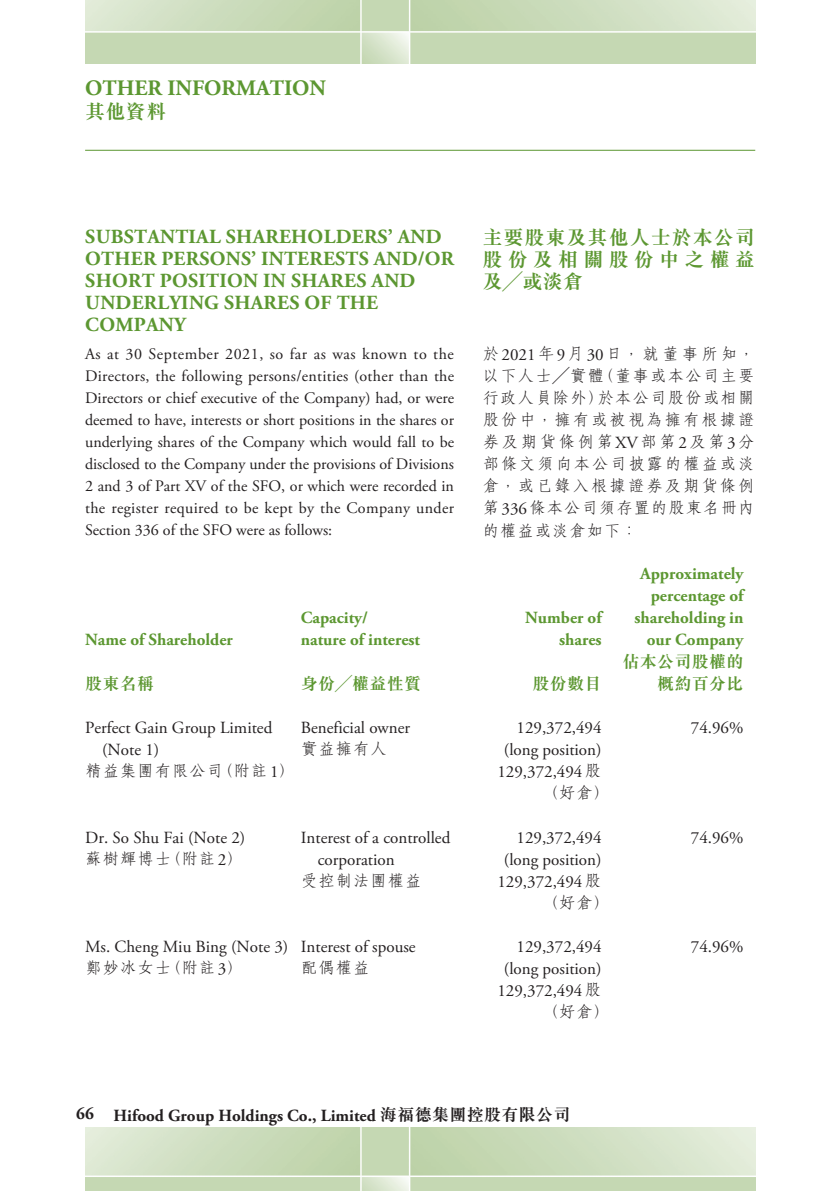
<style>
.page{position:relative;width:840px;height:1191px;background:#fff}
.page>*{position:absolute;margin:0;border:0;box-sizing:border-box;transform-origin:0 0}
._00_txt_E{font:700 22px "Adobe Garamond Pro";color:#5c9731}
._01_H1_E{font:700 20px/22px "Adobe Garamond Pro";letter-spacing:.015em;color:#5c9731}
._001_H1_C{font:700 20px/22px "M Sung HK";letter-spacing:.05em;color:#5c9731;text-align:justify}
._00_txt_E-2{font:700 20px "M Sung HK";color:#5c9731}
._50_Table_txt{font:17px/22px "Adobe Garamond Pro";color:#231f20}
._000_txt_C{font:300 17px/22px "C Fang Song HK";letter-spacing:.07em;color:#231f20;text-align:justify}
._50_Table_txt-2{font:700 17px "Adobe Garamond Pro";color:#5c9731}
._50_Table_txt-3{font:300 17px "C Fang Song HK";letter-spacing:.02em;color:#231f20}
.t1{font:700 17px "Adobe Garamond Pro";color:#231f20}
._50_Table_txt-4{font:700 17px "M Sung HK";letter-spacing:.02em;color:#5c9731}
._06_Notes_E{font:16px/22px "Adobe Garamond Pro";color:#231f20;text-align:justify}
.s1{font-family:"Adobe Garamond Pro";font-weight:400}
.s2{font-family:"C Fang Song HK";font-weight:300}
.s3{font-family:"M Sung HK"}
</style>
<div class="page">
<img style="left:85px;top:1127px;width:669px;height:64px">
<hr style="left:85px;top:150px;width:669px;height:1px;background:#5c9731">
<p class="_00_txt_E" style="left:85px;top:75px;width:242px">OTHER INFORMATION</p>
<p class="_00_txt_E-2" style="left:85px;top:101px;width:83px">其他資料</p>
<p class="_01_H1_E" style="left:85px;top:226px;width:370px">SUBSTANTIAL SHAREHOLDERS’ AND<br>OTHER PERSONS’ INTERESTS AND/OR<br>SHORT POSITION IN SHARES AND<br>UNDERLYING SHARES OF THE<br>COMPANY</p>
<p class="_06_Notes_E" style="left:85px;top:344px;width:370px">As at 30 September 2021, so far as was known to the Directors, the following persons/entities (other than the Directors or chief executive of the Company) had, or were deemed to have, interests or short positions in the shares or underlying shares of the Company which would fall to be disclosed to the Company under the provisions of Divisions 2 and 3 of Part XV of the SFO, or which were recorded in the register required to be kept by the Company under Section 336 of the SFO were as follows:</p>
<p class="_50_Table_txt-2" style="left:85px;top:630px;width:149px">Name of Shareholder</p>
<p class="_50_Table_txt-2" style="left:300px;top:608px;width:69px">Capacity/</p>
<p class="_50_Table_txt-2" style="left:300px;top:630px;width:121px">nature of interest</p>
<p class="_001_H1_C" style="left:482px;top:226px;width:274px">主要股東及其他人士於本公司股份及相關股份中之權益及╱或淡倉</p>
<p class="_000_txt_C" style="left:482px;top:342px;width:274px">於<span class="s1">2021</span>年<span class="s1">9</span>月<span class="s1">30</span>日，就董事所知，以下人士╱實體（董事或本公司主要行政人員除外）於本公司股份或相關股份中，擁有或被視為擁有根據證券及期貨條例第<span class="s1">XV</span>部第<span class="s1">2</span>及第<span class="s1">3</span>分部條文須向本公司披露的權益或淡倉，或已錄入根據證券及期貨條例第<span class="s1">336</span>條本公司須存置的股東名冊內的權益或淡倉如下：</p>
<p class="_50_Table_txt-2" style="left:525px;top:608px;width:78px">Number of</p>
<p class="_50_Table_txt-2" style="left:558px;top:630px;width:44px">shares</p>
<p class="_50_Table_txt-2" style="left:639px;top:564px;width:105px">Approximately</p>
<p class="_50_Table_txt-2" style="left:650px;top:586px;width:94px">percentage of</p>
<p class="_50_Table_txt-2" style="left:634px;top:608px;width:110px">shareholding in</p>
<p class="_50_Table_txt-2" style="left:646px;top:630px;width:98px">our Company</p>
<p class="_50_Table_txt-4" style="left:85px;top:675px;width:71px">股東名稱</p>
<p class="_50_Table_txt-4" style="left:300px;top:675px;width:122px">身份╱權益性質</p>
<p class="_50_Table_txt-4" style="left:532px;top:675px;width:71px">股份數目</p>
<p class="_50_Table_txt" style="left:102px;top:717px;width:172px;text-indent:-17px">Perfect Gain Group Limited (Note 1)</p>
<p class="_50_Table_txt-3" style="left:85px;top:759px;width:212px">精益集團有限公司（附註<span class="s1">1</span>）</p>
<p class="_50_Table_txt" style="left:300px;top:717px;width:111px">Beneficial owner</p>
<p class="_50_Table_txt-3" style="left:300px;top:737px;width:88px">實益擁有人</p>
<p class="_50_Table_txt" style="left:516px;top:717px;width:86px">129,372,494</p>
<p class="_50_Table_txt" style="left:503px;top:739px;width:99px">(long position)</p>
<p class="_50_Table_txt" style="left:497px;top:761px;width:106px">129,372,494<span class="s2">股</span></p>
<p class="_50_Table_txt-3" style="left:541px;top:781px;width:70px">（好倉）</p>
<p class="_50_Table_txt" style="left:85px;top:827px;width:162px">Dr. So Shu Fai (Note 2)</p>
<p class="_50_Table_txt-3" style="left:85px;top:846px;width:160px">蘇樹輝博士（附註<span class="s1">2</span>）</p>
<p class="_50_Table_txt" style="left:317px;top:827px;width:134px;text-indent:-17px">Interest of a controlled corporation</p>
<p class="_50_Table_txt-3" style="left:300px;top:868px;width:123px">受控制法團權益</p>
<p class="_50_Table_txt" style="left:516px;top:827px;width:86px">129,372,494</p>
<p class="_50_Table_txt" style="left:503px;top:849px;width:99px">(long position)</p>
<p class="_50_Table_txt" style="left:497px;top:871px;width:106px">129,372,494<span class="s2">股</span></p>
<p class="_50_Table_txt-3" style="left:541px;top:890px;width:70px">（好倉）</p>
<p class="_50_Table_txt" style="left:85px;top:936px;width:204px">Ms. Cheng Miu Bing (Note 3)</p>
<p class="_50_Table_txt-3" style="left:85px;top:955px;width:160px">鄭妙冰女士（附註<span class="s1">3</span>）</p>
<p class="_50_Table_txt" style="left:300px;top:936px;width:116px">Interest of spouse</p>
<p class="_50_Table_txt-3" style="left:300px;top:955px;width:71px">配偶權益</p>
<p class="_50_Table_txt" style="left:516px;top:936px;width:86px">129,372,494</p>
<p class="_50_Table_txt" style="left:503px;top:958px;width:99px">(long position)</p>
<p class="_50_Table_txt" style="left:497px;top:980px;width:106px">129,372,494<span class="s2">股</span></p>
<p class="_50_Table_txt-3" style="left:541px;top:999px;width:70px">（好倉）</p>
<p class="_50_Table_txt-4" style="left:622px;top:653px;width:123px">佔本公司股權的</p>
<p class="_50_Table_txt-4" style="left:656px;top:675px;width:88px">概約百分比</p>
<p class="_50_Table_txt" style="left:690px;top:717px;width:54px">74.96%</p>
<p class="_50_Table_txt" style="left:690px;top:827px;width:54px">74.96%</p>
<p class="_50_Table_txt" style="left:690px;top:936px;width:54px">74.96%</p>
<p class="t1" style="left:76px;top:1104px;width:19px">66</p>
<p class="t1" style="left:113px;top:1105px;width:458px">Hifood Group Holdings Co., Limited <span class="s3">海福德集團控股有限公司</span></p>
</div>
